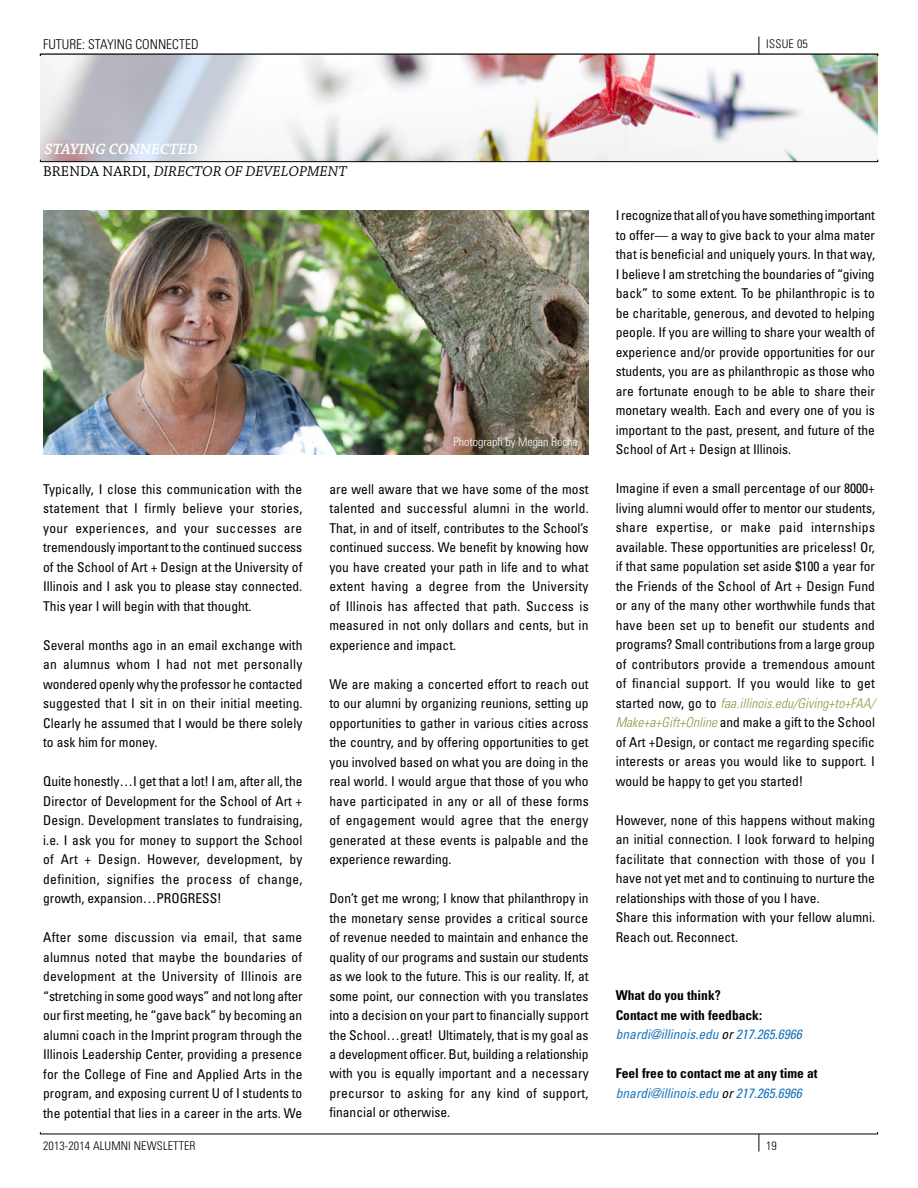
<style>
.page{position:relative;width:918px;height:1188px;background:#fff}
.page>*{position:absolute;margin:0;border:0;box-sizing:border-box;transform-origin:0 0}
.t1{font:italic 600 15.75px "Chaparral Pro";color:#fff}
.t2{font:italic 15px "Chaparral Pro";color:#000}
.t3{font:condensed 13.5px/19.5px "Univers";color:#000;text-align:justify}
.t4{font:700 condensed 13.5px/19.5px "Univers";color:#000}
.t5{font:italic condensed 13.5px/19.5px "Univers";color:#1c75bc}
.t6{font:300 condensed 13.5px "Univers";color:#000}
.t7{font:300 condensed 12px "Univers";letter-spacing:.01em;color:#000}
.t8{font:300 condensed 12px "Univers";color:#fff}
.s1{font-style:normal}
.s2{font-weight:300;font-style:italic;color:#879b42}
.s3{font-weight:400;font-style:italic;color:#1c75bc}
.s4{font-weight:400;font-style:italic}
.s5{font-weight:700;font-style:normal;color:#000}
.s6{color:#000}
</style>
<div class="page">
<svg style="left:759px;top:37px;width:1px;height:17px"></svg>
<svg style="left:759px;top:1134px;width:1px;height:18px"></svg>
<img style="left:40px;top:56px;width:838px;height:104px">
<div style="left:40px;top:160px;width:838px;height:2px;border:1px solid #000"></div>
<img style="left:43px;top:211px;width:546px;height:244px">
<p class="t6" style="left:43px;top:36px;width:157px">FUTURE: STAYING CONNECTED</p>
<p class="t7" style="left:766px;top:36px;width:43px">ISSUE 05</p>
<p class="t1" style="left:45px;top:141px;width:155px">STAYING CONNECTED</p>
<p class="t2" style="left:43px;top:163px;width:305px"><span class="s1">BRENDA NARDI,</span> DIRECTOR OF DEVELOPMENT</p>
<p class="t8" style="left:453px;top:434px;width:126px">Photograph by Megan Roche</p>
<p class="t3" style="left:43px;top:479px;width:261px">Typically, I close this communication with the statement that I firmly believe your stories, your experiences, and your successes are tremendously important to the continued success of the School of Art + Design at the University of Illinois and I ask you to please stay connected.<br>This year I will begin with that thought.</p>
<p class="t3" style="left:43px;top:635px;width:261px">Several months ago in an email exchange with an alumnus whom I had not met personally wondered openly why the professor he contacted suggested that I sit in on their initial meeting.<br>Clearly he assumed that I would be there solely to ask him for money.</p>
<p class="t3" style="left:43px;top:771px;width:261px">Quite honestly…I get that a lot! I am, after all, the Director of Development for the School of Art + Design. Development translates to fundraising, i.e. I ask you for money to support the School of Art + Design. However, development, by definition, signifies the process of change, growth, expansion…PROGRESS!</p>
<p class="t3" style="left:43px;top:927px;width:261px">After some discussion via email, that same alumnus noted that maybe the boundaries of development at the University of Illinois are “stretching in some good ways” and not long after our first meeting, he “gave back” by becoming an alumni coach in the Imprint program through the Illinois Leadership Center, providing a presence for the College of Fine and Applied Arts in the program, and exposing current U of I students to the potential that lies in a career in the arts. We</p>
<p class="t3" style="left:329px;top:479px;width:261px">are well aware that we have some of the most talented and successful alumni in the world.<br>That, in and of itself, contributes to the School’s continued success. We benefit by knowing how you have created your path in life and to what extent having a degree from the University of Illinois has affected that path. Success is measured in not only dollars and cents, but in experience and impact.</p>
<p class="t3" style="left:329px;top:674px;width:261px">We are making a concerted effort to reach out to our alumni by organizing reunions, setting up opportunities to gather in various cities across the country, and by offering opportunities to get you involved based on what you are doing in the real world. I would argue that those of you who have participated in any or all of these forms of engagement would agree that the energy generated at these events is palpable and the experience rewarding.</p>
<p class="t3" style="left:329px;top:888px;width:261px">Don’t get me wrong; I know that philanthropy in the monetary sense provides a critical source of revenue needed to maintain and enhance the quality of our programs and sustain our students as we look to the future. This is our reality. If, at some point, our connection with you translates into a decision on your part to financially support the School…great! Ultimately, that is my goal as a development officer. But, building a relationship with you is equally important and a necessary precursor to asking for any kind of support, financial or otherwise.</p>
<p class="t3" style="left:616px;top:206px;width:261px">I recognize that all of you have something important to offer— a way to give back to your alma mater that is beneficial and uniquely yours. In that way, I believe I am stretching the boundaries of “giving back” to some extent. To be philanthropic is to be charitable, generous, and devoted to helping people. If you are willing to share your wealth of experience and/or provide opportunities for our students, you are as philanthropic as those who are fortunate enough to be able to share their monetary wealth. Each and every one of you is important to the past, present, and future of the School of Art + Design at Illinois.</p>
<p class="t3" style="left:616px;top:479px;width:261px">Imagine if even a small percentage of our 8000+ living alumni would offer to mentor our students, share expertise, or make paid internships available. These opportunities are priceless! Or, if that same population set aside $100 a year for the Friends of the School of Art + Design Fund or any of the many other worthwhile funds that have been set up to benefit our students and programs? Small contributions from a large group of contributors provide a tremendous amount of financial support. If you would like to get started now, go to <span class="s2">faa.illinois.edu/Giving+to+FAA/ Make+a+Gift+Online</span> and make a gift to the School of Art +Design, or contact me regarding specific interests or areas you would like to support. I would be happy to get you started!</p>
<p class="t3" style="left:616px;top:810px;width:261px;text-align:left">However, none of this happens without making an initial connection. I look forward to helping facilitate that connection with those of you I have not yet met and to continuing to nurture the relationships with those of you I have.<br>Share this information with your fellow alumni.<br>Reach out. Reconnect.</p>
<p class="t4" style="left:616px;top:986px;width:188px">What do you think?<br>Contact me with feedback: <span class="s3">bnardi@illinois.edu</span> <span class="s4">or</span> <span class="s3">217.265.6966</span></p>
<p class="t5" style="left:616px;top:1063px;width:203px"><span class="s5">Feel free to contact me at any time at </span>bnardi@illinois.edu <span class="s6">or</span> 217.265.6966</p>
<p class="t7" style="left:43px;top:1139px;width:154px">2013-2014 ALUMNI NEWSLETTER</p>
<p class="t7" style="left:766px;top:1139px;width:12px">19</p>
</div>
